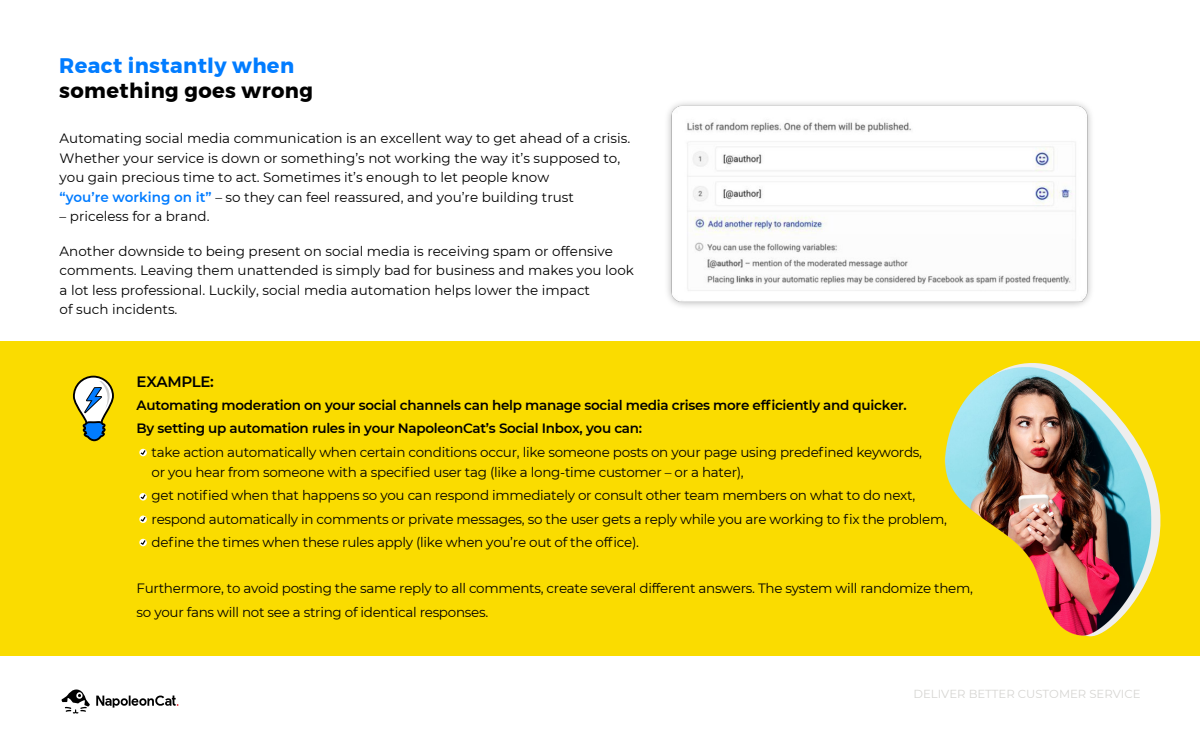
<style>
.page{position:relative;width:1200px;height:750px;background:#fff}
.page>*{position:absolute;margin:0;border:0;box-sizing:border-box;transform-origin:0 0}
.t1{font:700 21px "Montserrat";letter-spacing:.02em;color:#017cff}
.t2{font:700 21px "Montserrat";letter-spacing:.02em;color:#000}
.t3{font:600 15px "Montserrat";letter-spacing:-.02em;color:#000}
.t4{font:13.5px/23.3px "Montserrat";letter-spacing:-.02em;color:#000}
.t5{font:13.5px/19.5px "Montserrat";color:#000}
.t6{font:600 13.5px/23.2px "Montserrat";letter-spacing:-.02em;color:#000}
.t7{font:11.62px "Montserrat";color:#d6d5d2}
.s1{font-weight:600;color:#027cff}
</style>
<div class="page">
<div style="left:0;top:341px;width:1200px;height:315px;background:#fadc00"></div>
<svg style="left:61px;top:689px;width:118px;height:25px"></svg>
<img style="left:667px;top:102px;width:424px;height:204px">
<img style="left:944px;top:363px;width:217px;height:274px">
<svg style="left:139px;top:449px;width:8px;height:7px"></svg>
<svg style="left:141px;top:450px;width:5px;height:5px"></svg>
<svg style="left:139px;top:493px;width:8px;height:8px"></svg>
<svg style="left:141px;top:494px;width:5px;height:5px"></svg>
<svg style="left:139px;top:516px;width:8px;height:7px"></svg>
<svg style="left:141px;top:517px;width:5px;height:5px"></svg>
<svg style="left:139px;top:539px;width:8px;height:7px"></svg>
<svg style="left:141px;top:540px;width:5px;height:5px"></svg>
<svg style="left:73px;top:375px;width:41px;height:66px"></svg>
<h1 class="t1" style="left:59px;top:49px;width:236px">React instantly when</h1>
<h1 class="t2" style="left:59px;top:73px;width:255px">something goes wrong</h1>
<p class="t5" style="left:60px;top:128px;width:572px">Automating social media communication is an excellent way to get ahead of a crisis.<br>Whether your service is down or something’s not working the way it’s supposed to, you gain precious time to act. Sometimes it’s enough to let people know<br><span class="s1">“you’re working on it”</span> – so they can feel reassured, and you’re building trust</p>
<p class="t5" style="left:60px;top:206px;width:151px">– priceless for a brand.</p>
<p class="t5" style="left:60px;top:241px;width:576px">Another downside to being present on social media is receiving spam or offensive comments. Leaving them unattended is simply bad for business and makes you look a lot less professional. Luckily, social media automation helps lower the impact<br>of such incidents.</p>
<p class="t3" style="left:137px;top:371px;width:79px">EXAMPLE:</p>
<p class="t6" style="left:137px;top:393px;width:772px">Automating moderation on your social channels can help manage social media crises more efficiently and quicker.<br>By setting up automation rules in your NapoleonCat’s Social Inbox, you can:</p>
<p class="t4" style="left:152px;top:441px;width:772px;line-height:20.2px">take action automatically when certain conditions occur, like someone posts on your page using predefined keywords, or you hear from someone with a specified user tag (like a long-time customer – or a hater),</p>
<p class="t4" style="left:152px;top:483px;width:797px">get notified when that happens so you can respond immediately or consult other team members on what to do next, respond automatically in comments or private messages, so the user gets a reply while you are working to fix the problem, define the times when these rules apply (like when you’re out of the office).</p>
<p class="t4" style="left:137px;top:576px;width:838px">Furthermore, to avoid posting the same reply to all comments, create several different answers. The system will randomize them, so your fans will not see a string of identical responses.</p>
<p class="t7" style="left:914px;top:686px;width:229px">DELIVER BETTER CUSTOMER SERVICE</p>
</div>
